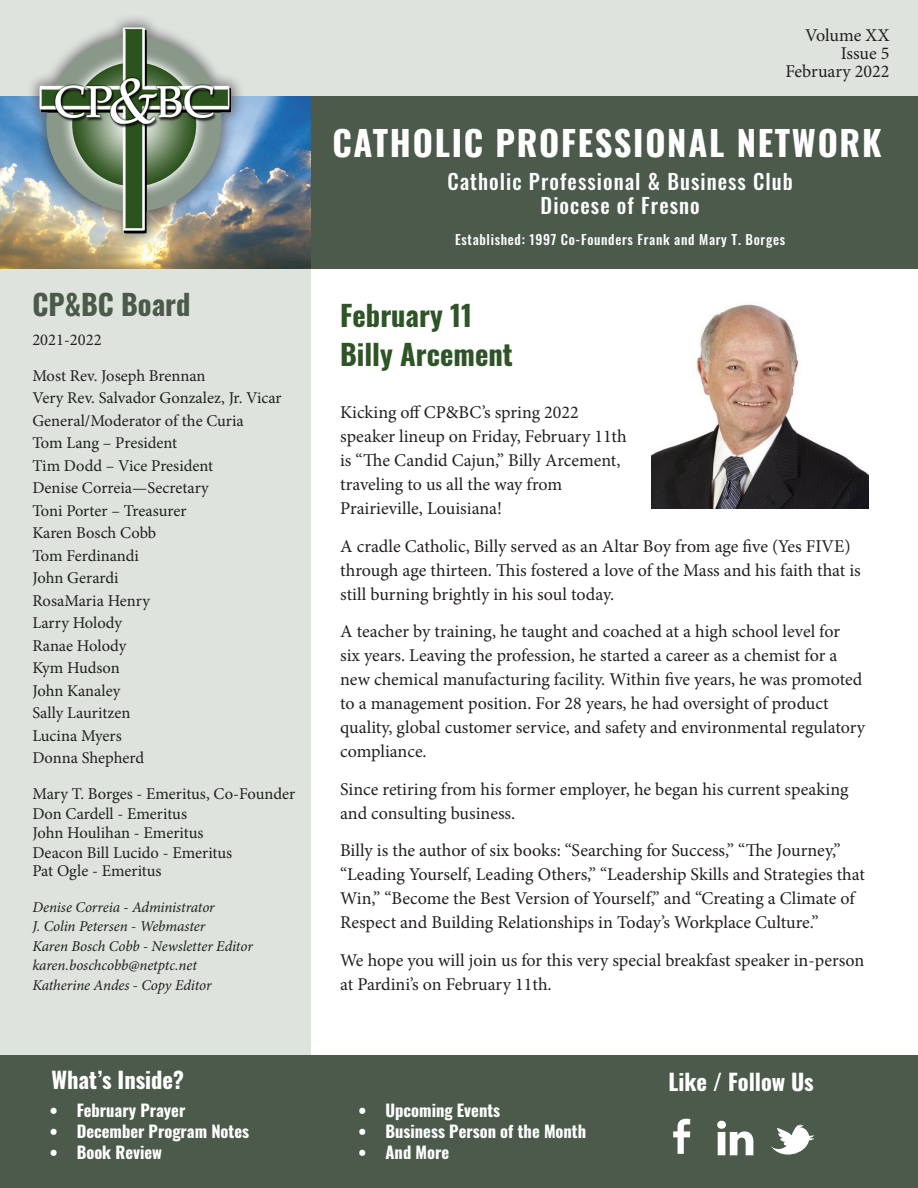
<style>
.page{position:relative;width:918px;height:1188px;background:#fff}
.page>*{position:absolute;margin:0;border:0;box-sizing:border-box;transform-origin:0 0}
.t1{font:700 34.5px "Oswald";letter-spacing:.05em;color:#fff}
.t2{font:700 28.5px "Oswald";color:#2f5427}
.t3{font:700 28.5px "Oswald";color:#4b5a4b}
.t4{font:700 22.5px "Oswald";color:#fff}
.t5{font:500 21px "Oswald";letter-spacing:.05em;color:#fff}
.t6{font:18px/24px "Minion Pro";color:#231f20}
.t7{font:16.5px/22.5px "Minion Pro";color:#231f20}
.t8{font:700 16.5px "Oswald";color:#fff}
.t9{font:italic 15px "Minion Pro";letter-spacing:-.01em;color:#231f20}
.t10{font:500 13.5px "Oswald";letter-spacing:.05em;color:#fff}
</style>
<div class="page">
<div style="left:0;top:268px;width:311px;height:787px;background:#dee3de"></div>
<div style="left:0;top:0;width:918px;height:153px;background:#dee3de"></div>
<div style="left:2px;top:96px;width:916px;height:173px;background:#4b5a4b"></div>
<div style="left:0;top:1055px;width:918px;height:133px;background:#4b5a4b"></div>
<img style="left:0;top:96px;width:310px;height:173px">
<div style="left:26px;top:13px;width:219px;height:234px;background:#231f20;opacity:.53"></div>
<img style="left:36px;top:13px;width:201px;height:230px">
<img style="left:46px;top:36px;width:176px;height:176px">
<img style="left:72px;top:62px;width:124px;height:124px">
<svg style="left:771px;top:1124px;width:43px;height:31px"></svg>
<svg style="left:717px;top:1121px;width:36px;height:34px"></svg>
<svg style="left:673px;top:1119px;width:17px;height:35px"></svg>
<img style="left:651px;top:304px;width:218px;height:205px">
<p class="t3" style="left:33px;top:290px;width:160px">CP&amp;BC Board</p>
<p class="t7" style="left:32px;top:328px;width:71px">2021-2022</p>
<p class="t7" style="left:32px;top:364px;width:175px">Most Rev. Joseph Brennan</p>
<p class="t7" style="left:32px;top:387px;width:251px">Very Rev. Salvador Gonzalez, Jr. Vicar<br>General/Moderator of the Curia</p>
<p class="t7" style="left:32px;top:432px;width:146px">Tom Lang – President</p>
<p class="t7" style="left:32px;top:454px;width:182px">Tim Dodd – Vice President</p>
<p class="t7" style="left:32px;top:477px;width:178px">Denise Correia—Secretary</p>
<p class="t7" style="left:32px;top:499px;width:156px">Toni Porter – Treasurer</p>
<p class="t7" style="left:32px;top:522px;width:125px">Karen Bosch Cobb</p>
<p class="t7" style="left:32px;top:544px;width:108px">Tom Ferdinandi<br>John Gerardi</p>
<p class="t7" style="left:32px;top:589px;width:119px">RosaMaria Henry</p>
<p class="t7" style="left:32px;top:612px;width:91px">Larry Holody</p>
<p class="t7" style="left:32px;top:634px;width:96px">Ranae Holody</p>
<p class="t7" style="left:32px;top:657px;width:89px">Kym Hudson</p>
<p class="t7" style="left:32px;top:679px;width:100px">John Kanaley<br>Sally Lauritzen</p>
<p class="t7" style="left:32px;top:724px;width:91px">Lucina Myers</p>
<p class="t7" style="left:32px;top:747px;width:113px">Donna Shepherd</p>
<p class="t7" style="left:32px;top:783px;width:264px">Mary T. Borges - Emeritus, Co-Founder</p>
<p class="t7" style="left:32px;top:802px;width:156px">Don Cardell - Emeritus</p>
<p class="t7" style="left:32px;top:822px;width:173px">John Houlihan - Emeritus</p>
<p class="t7" style="left:32px;top:841px;width:201px">Deacon Bill Lucido - Emeritus</p>
<p class="t7" style="left:32px;top:859px;width:131px">Pat Ogle - Emeritus</p>
<p class="t9" style="left:32px;top:897px;width:184px">Denise Correia - Administrator</p>
<p class="t9" style="left:32px;top:916px;width:174px">J. Colin Petersen - Webmaster</p>
<p class="t9" style="left:32px;top:936px;width:222px">Karen Bosch Cobb - Newsletter Editor</p>
<p class="t9" style="left:32px;top:955px;width:166px">karen.boschcobb@netptc.net</p>
<p class="t9" style="left:32px;top:975px;width:181px">Katherine Andes - Copy Editor</p>
<p class="t4" style="left:51px;top:1068px;width:134px">What’s Inside?</p>
<p class="t8" style="left:50px;top:1102px;width:137px">• February Prayer</p>
<p class="t8" style="left:50px;top:1123px;width:201px">• December Program Notes</p>
<p class="t8" style="left:50px;top:1144px;width:114px">• Book Review</p>
<p class="t6" style="left:805px;top:24px;width:86px">Volume XX</p>
<p class="t6" style="left:841px;top:42px;width:50px">Issue 5</p>
<p class="t6" style="left:785px;top:60px;width:106px">February 2022</p>
<p class="t1" style="left:333px;top:125px;width:551px">CATHOLIC PROFESSIONAL NETWORK</p>
<p class="t5" style="left:447px;top:170px;width:347px">Catholic Professional &amp; Business Club</p>
<p class="t5" style="left:541px;top:194px;width:161px">Diocese of Fresno</p>
<p class="t10" style="left:455px;top:233px;width:331px">Established: 1997 Co-Founders Frank and Mary T. Borges</p>
<p class="t2" style="left:340px;top:300px;width:134px">February 11</p>
<p class="t2" style="left:340px;top:339px;width:174px">Billy Arcement</p>
<p class="t6" style="left:340px;top:400px;width:288px">Kicking off CP&amp;BC’s spring 2022 speaker lineup on Friday, February 11th is “The Candid Cajun,” Billy Arcement, traveling to us all the way from Prairieville, Louisiana!</p>
<p class="t6" style="left:340px;top:534px;width:522px">A cradle Catholic, Billy served as an Altar Boy from age five (Yes FIVE) through age thirteen. This fostered a love of the Mass and his faith that is still burning brightly in his soul today.</p>
<p class="t6" style="left:340px;top:619px;width:526px">A teacher by training, he taught and coached at a high school level for<br>six years. Leaving the profession, he started a career as a chemist for a new chemical manufacturing facility. Within five years, he was promoted to a management position. For 28 years, he had oversight of product quality, global customer service, and safety and environmental regulatory compliance.</p>
<p class="t6" style="left:340px;top:777px;width:510px">Since retiring from his former employer, he began his current speaking and consulting business.</p>
<p class="t6" style="left:340px;top:838px;width:526px">Billy is the author of six books: “Searching for Success,” “The Journey,” “Leading Yourself, Leading Others,” “Leadership Skills and Strategies that Win,” “Become the Best Version of Yourself,” and “Creating a Climate of Respect and Building Relationships in Today’s Workplace Culture.”</p>
<p class="t6" style="left:340px;top:948px;width:526px">We hope you will join us for this very special breakfast speaker in-person at Pardini’s on February 11th.</p>
<p class="t8" style="left:359px;top:1102px;width:143px">• Upcoming Events</p>
<p class="t8" style="left:359px;top:1123px;width:229px">• Business Person of the Month</p>
<p class="t8" style="left:359px;top:1144px;width:92px">• And More</p>
<p class="t4" style="left:668px;top:1071px;width:147px">Like / Follow Us</p>
</div>
